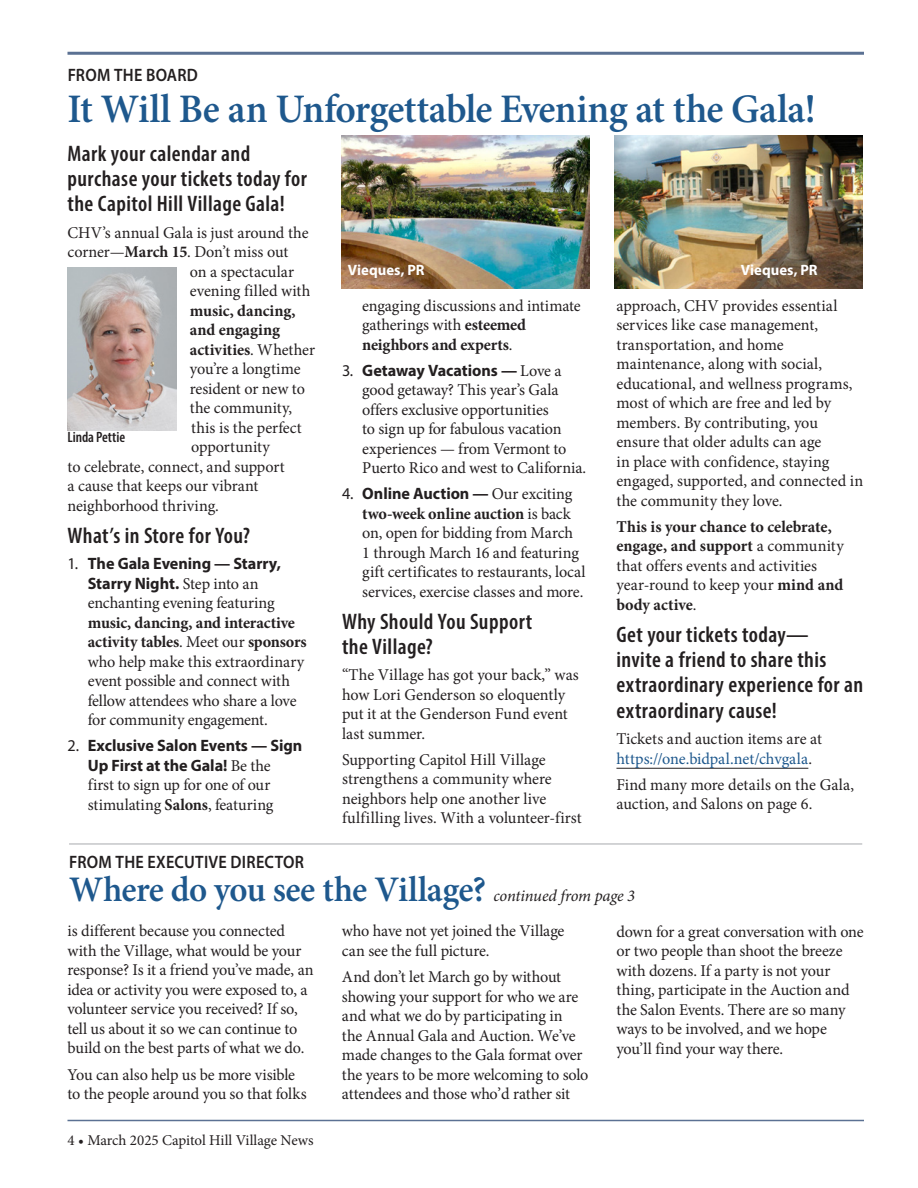
<style>
.page{position:relative;width:918px;height:1188px;background:#fff}
.page>*{position:absolute;margin:0;border:0;box-sizing:border-box;transform-origin:0 0}
.t1{font:600 40.5px "Minion Pro";letter-spacing:-.02em;color:#1e588d}
.t2{font:600 36px "Minion Pro";letter-spacing:-.02em;color:#1e588d}
.t3{font:600 condensed 22.5px/25.5px "Myriad Pro";letter-spacing:.02em;color:#231f20}
.t4{font:600 18px "Myriad Pro";letter-spacing:.015em;color:#231f20;scale:.9 1}
.t5{font:16.5px/19.5px "Minion Pro";letter-spacing:-.005em;color:#231f20}
.t6{font:700 16.5px/19.5px "Minion Pro";color:#231f20}
.t7{font:700 16.5px/19.5px "Myriad Pro";letter-spacing:-.005em;color:#231f20;text-align:center}
.t8{font:16.5px/19.5px "Minion Pro";letter-spacing:-.005em;color:#1e588d}
.t9{font:15px "Minion Pro";letter-spacing:-.005em;color:#231f20}
.t10{font:700 15px "Myriad Pro";color:#fff}
.t11{font:600 condensed 15px "Myriad Pro";letter-spacing:-.005em;color:#231f20}
.s1{font-weight:700}
.s2{font-weight:400}
.s3{font-family:"Minion Pro";font-weight:400}
.s4{color:#231f20}
.s5{font-weight:400;font-style:italic;font-size:16.5px;color:#231f20}
</style>
<div class="page">
<hr style="left:68px;top:1120px;width:796px;height:1px;background:#5b7193">
<hr style="left:68px;top:52px;width:796px;height:3px;background:#5b7193">
<hr style="left:616px;top:768px;width:192px;height:1px;background:#231f20">
<hr style="left:69px;top:844px;width:793px;height:1px;background:#a8a9ad">
<img style="left:68px;top:267px;width:108px;height:164px">
<img style="left:342px;top:135px;width:247px;height:153px">
<img style="left:615px;top:135px;width:247px;height:153px">
<p class="t4" style="left:68px;top:68px;width:146px">FROM THE BOARD</p>
<h1 class="t1" style="left:68px;top:93px;width:750px">It Will Be an Unforgettable Evening at the Gala!</h1>
<h3 class="t3" style="left:68px;top:142px;width:241px">Mark your calendar and purchase your tickets today for the Capitol Hill Village Gala!</h3>
<p class="t5" style="left:68px;top:224px;width:242px">CHV’s annual Gala is just around the</p>
<p class="t5" style="left:68px;top:244px;width:222px">corner—<span class="s1">March 15</span>. Don’t miss out</p>
<p class="t5" style="left:190px;top:263px;width:106px">on a spectacular</p>
<p class="t5" style="left:190px;top:283px;width:122px">evening filled with</p>
<p class="t6" style="left:190px;top:302px;width:107px">music, dancing,</p>
<p class="t6" style="left:190px;top:322px;width:92px">and engaging</p>
<p class="t6" style="left:190px;top:341px;width:127px">activities<span class="s2">. Whether</span></p>
<p class="t5" style="left:190px;top:361px;width:112px">you’re a longtime</p>
<p class="t5" style="left:190px;top:380px;width:117px">resident or new to</p>
<p class="t5" style="left:190px;top:400px;width:104px">the community,</p>
<p class="t5" style="left:191px;top:419px;width:112px">this is the perfect</p>
<p class="t5" style="left:191px;top:439px;width:80px">opportunity</p>
<p class="t5" style="left:68px;top:458px;width:219px">to celebrate, connect, and support</p>
<p class="t5" style="left:68px;top:478px;width:192px">a cause that keeps our vibrant</p>
<p class="t5" style="left:68px;top:497px;width:153px">neighborhood thriving.</p>
<h3 class="t3" style="left:68px;top:525px;width:184px">What’s in Store for You?</h3>
<p class="t7" style="left:68px;top:555px;width:215px"><span class="s2">1.</span> The Gala Evening — Starry,<br>Starry Night. <span class="s3">Step into an</span></p>
<p class="t5" style="left:88px;top:595px;width:188px">enchanting evening featuring</p>
<p class="t5" style="left:88px;top:614px;width:220px"><span class="s1">music, dancing, and interactive activity tables</span>. Meet our <span class="s1">sponsors </span>who help make this extraordinary event possible and connect with fellow attendees who share a love for community engagement.</p>
<p class="t7" style="left:88px;top:737px;width:216px;text-align:left;text-indent:-20px"><span class="s2">2.</span> Exclusive Salon Events — Sign<br>Up First at the Gala! <span class="s3">Be the</span></p>
<p class="t5" style="left:88px;top:777px;width:187px">first to sign up for one of our stimulating <span class="s1">Salons</span>, featuring</p>
<p class="t10" style="left:348px;top:264px;width:78px">Vieques, PR</p>
<p class="t10" style="left:741px;top:264px;width:78px">Vieques, PR</p>
<p class="t5" style="left:616px;top:297px;width:248px">approach, CHV provides essential services like case management, transportation, and home maintenance, along with social, educational, and wellness programs, most of which are free and led by members. By contributing, you ensure that older adults can age<br>in place with confidence, staying engaged, supported, and connected in the community they love.</p>
<p class="t6" style="left:616px;top:518px;width:229px">This is your chance to celebrate, engage, and support <span class="s2">a community that offers events and activities year-round to keep your</span> mind and body active<span class="s2">.</span></p>
<h3 class="t3" style="left:616px;top:623px;width:248px">Get your tickets today—<br>invite a friend to share this extraordinary experience for an extraordinary cause!</h3>
<p class="t8" style="left:616px;top:731px;width:207px"><span class="s4">Tickets and auction items are at </span>https://one.bidpal.net/chvgala<span class="s4">.</span></p>
<p class="t5" style="left:616px;top:776px;width:239px">Find many more details on the Gala, auction, and Salons on page 6.</p>
<p class="t5" style="left:362px;top:297px;width:220px">engaging discussions and intimate gatherings with <span class="s1">esteemed neighbors and experts</span>.</p>
<p class="t7" style="left:342px;top:362px;width:221px"><span class="s2">3.</span> Getaway Vacations — <span class="s3">Love a</span></p>
<p class="t5" style="left:362px;top:382px;width:226px">good getaway? This year’s Gala offers exclusive opportunities<br>to sign up for fabulous vacation experiences — from Vermont to<br>Puerto Rico and west to California.</p>
<p class="t7" style="left:342px;top:485px;width:232px"><span class="s2">4.</span> Online Auction — <span class="s3">Our exciting</span></p>
<p class="t5" style="left:362px;top:505px;width:225px"><span class="s1">two-week online auction</span> is back on, open for bidding from March<br>1 through March 16 and featuring gift certificates to restaurants, local services, exercise classes and more.</p>
<h3 class="t3" style="left:342px;top:610px;width:192px">Why Should You Support the Village?</h3>
<p class="t5" style="left:342px;top:667px;width:238px">“The Village has got your back,” was how Lori Genderson so eloquently put it at the Genderson Fund event last summer.</p>
<p class="t5" style="left:342px;top:751px;width:241px">Supporting Capitol Hill Village strengthens a community where neighbors help one another live fulfilling lives. With a volunteer-first</p>
<p class="t11" style="left:68px;top:432px;width:59px">Linda Pettie</p>
<p class="t4" style="left:69px;top:855px;width:263px">FROM THE EXECUTIVE DIRECTOR</p>
<h2 class="t2" style="left:69px;top:875px;width:568px">Where do you see the Village? <span class="s5">continued from page 3</span></h2>
<p class="t5" style="left:67px;top:923px;width:248px">is different because you connected with the Village, what would be your response? Is it a friend you’ve made, an idea or activity you were exposed to, a volunteer service you received? If so, tell us about it so we can continue to build on the best parts of what we do.</p>
<p class="t5" style="left:67px;top:1066px;width:241px">You can also help us be more visible to the people around you so that folks</p>
<p class="t9" style="left:68px;top:1134px;width:248px">4 • March 2025 Capitol Hill Village News</p>
<p class="t5" style="left:342px;top:923px;width:224px">who have not yet joined the Village can see the full picture.</p>
<p class="t5" style="left:342px;top:969px;width:248px">And don’t let March go by without showing your support for who we are and what we do by participating in<br>the Annual Gala and Auction. We’ve made changes to the Gala format over the years to be more welcoming to solo attendees and those who’d rather sit</p>
<p class="t5" style="left:616px;top:923px;width:249px">down for a great conversation with one or two people than shoot the breeze with dozens. If a party is not your thing, participate in the Auction and the Salon Events. There are so many ways to be involved, and we hope you’ll find your way there.</p>
</div>
